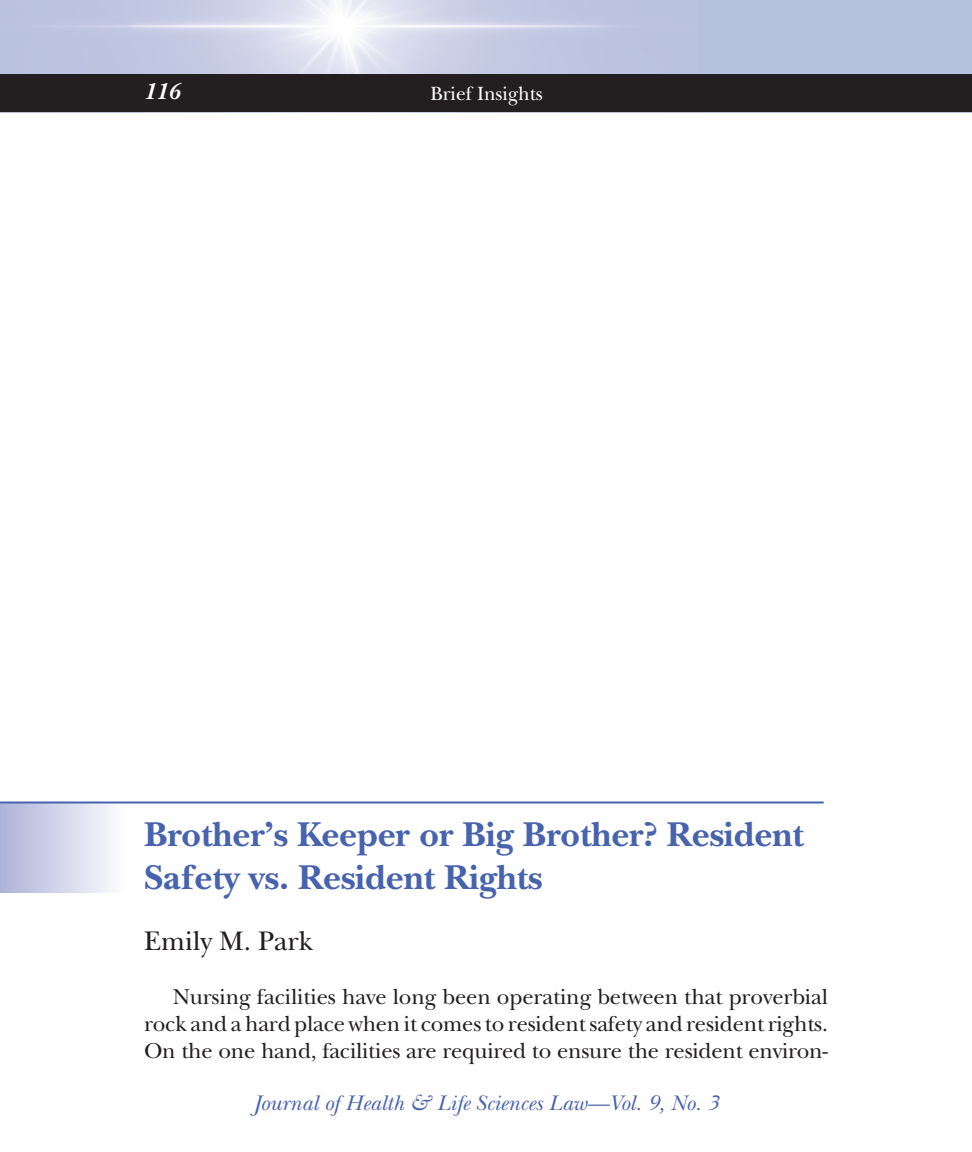
<style>
.page{position:relative;width:972px;height:1152px;background:#fff}
.page>*{position:absolute;margin:0;border:0;box-sizing:border-box;transform-origin:0 0}
.t1{font:700 36px/43.2px "New Baskerville Std";letter-spacing:-.005em;color:#4863ae}
.Author{font:28px "New Baskerville Std";letter-spacing:-.005em;color:#231f20}
.t2{font:italic 700 24px "New Baskerville Std";color:#fff}
.BODY_Text{font:22.4px/27px "New Baskerville Std";letter-spacing:-.01em;color:#231f20;text-align:justify}
.t3{font:italic 22px "New Baskerville Std";color:#4863ae}
.t4{font:20px "New Baskerville Std";color:#fff}
</style>
<div class="page">
<img style="left:0;top:0;width:972px;height:75px">
<div style="left:0;top:75px;width:972px;height:37px;background:#231f20"></div>
<div style="left:0;top:804px;width:125px;height:89px;background:linear-gradient(to right,#aeb2d9,#fdfdfe)"></div>
<hr style="left:0;top:802px;width:824px;height:2px;background:#4863ae">
<p class="t2" style="left:144px;top:78px;width:37px">116</p>
<p class="t4" style="left:430px;top:82px;width:114px">Brief Insights</p>
<p class="t1" style="left:144px;top:813px;width:661px">Brother’s Keeper or Big Brother? Resident<br>Safety vs. Resident Rights</p>
<p class="Author" style="left:144px;top:925px;width:171px">Emily M. Park</p>
<p class="BODY_Text" style="left:144px;top:983px;width:686px;text-indent:29px">Nursing facilities have long been operating between that proverbial rock and a hard place when it comes to resident safety and resident rights.<br>On the one hand, facilities are required to ensure the resident environ-</p>
<p class="t3" style="left:253px;top:1090px;width:467px">Journal of Health &amp; Life Sciences Law—Vol. 9, No. 3</p>
</div>
